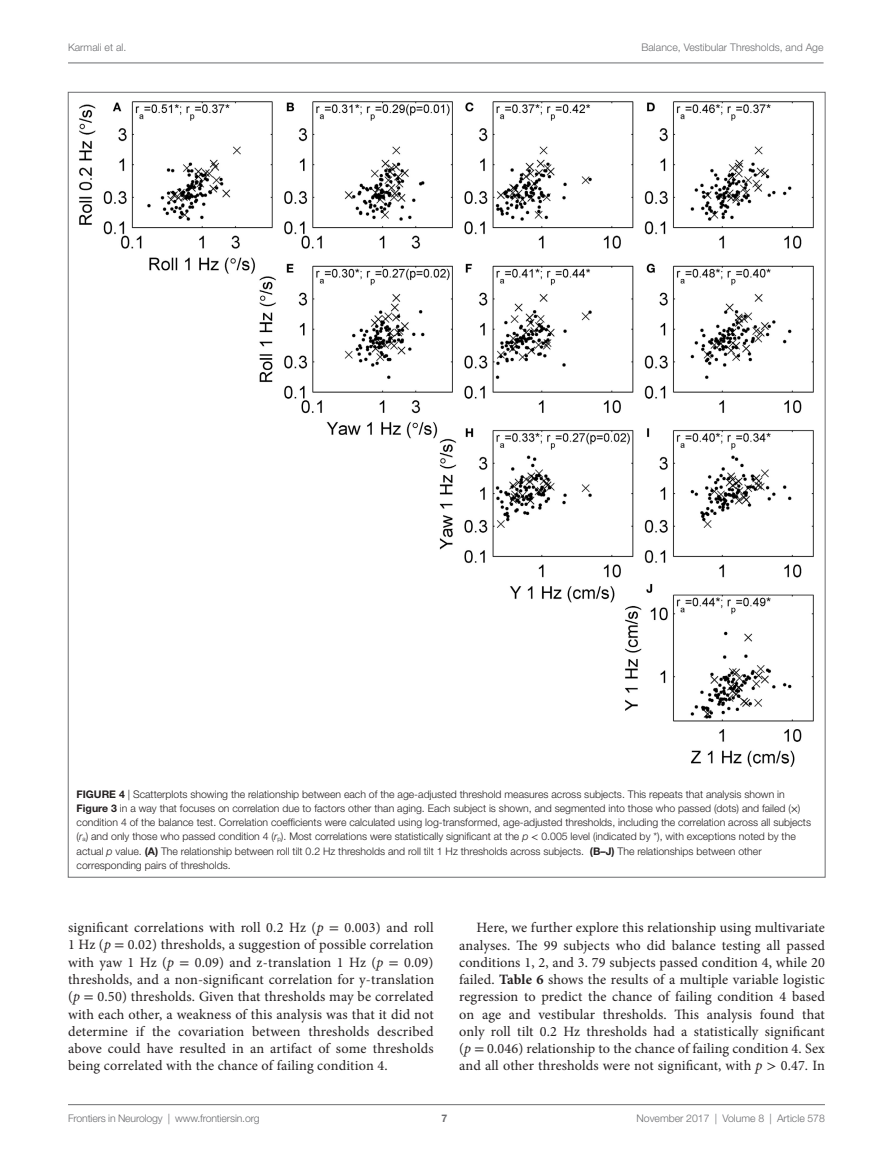
<style>
.page{position:relative;width:893px;height:1170px;background:#fff}
.page>*{position:absolute;margin:0;border:0;box-sizing:border-box;transform-origin:0 0}
.t1{font:14.25px/17.2px "Minion Pro";letter-spacing:.01em;color:#231f20;text-align:justify}
.t2{font:300 10.5px/14.2px "Helvetica Neue LT Std";color:#231f20}
.t3{font:300 10.5px "Helvetica Neue LT Std";color:#6c6d70}
.t4{font:700 10.5px "Helvetica Neue LT Std";color:#6c6d70}
.s1{font-weight:700}
.s2{font-family:"STIX General";font-weight:400}
.s3{font-style:italic}
.s4{font-family:"STIX General"}
</style>
<div class="page">
<img style="left:79px;top:101px;width:735px;height:666px">
<hr style="left:68px;top:1104px;width:757px;height:1px;background:#6c6d70">
<hr style="left:68px;top:63px;width:755px;height:1px;background:#6c6d70">
<p class="t3" style="left:68px;top:41px;width:60px">Karmali et al.</p>
<p class="t3" style="left:641px;top:41px;width:184px">Balance, Vestibular Thresholds, and Age</p>
<p class="t2" style="left:77px;top:786px;width:736px"><span class="s1">Figure 4</span> | Scatterplots showing the relationship between each of the age-adjusted threshold measures across subjects. This repeats that analysis shown in <span class="s1">Figure 3</span> in a way that focuses on correlation due to factors other than aging. Each subject is shown, and segmented into those who passed (dots) and failed (<span class="s2">×</span>) condition 4 of the balance test. Correlation coefficients were calculated using log-transformed, age-adjusted thresholds, including the correlation across all subjects (<span class="s3">r</span><sub>a</sub>) and only those who passed condition 4 (<span class="s3">r</span><sub>p</sub>). Most correlations were statistically significant at the <span class="s3">p</span> <span class="s2">&lt;</span> 0.005 level (indicated by *), with exceptions noted by the actual <span class="s3">p</span> value. <span class="s1">(A)</span> The relationship between roll tilt 0.2 Hz thresholds and roll tilt 1 Hz thresholds across subjects. <span class="s1">(B–J)</span> The relationships between other corresponding pairs of thresholds.</p>
<p class="t1" style="left:68px;top:919px;width:368px">significant correlations with roll 0.2 Hz (<span class="s3">p</span> <span class="s4">=</span> 0.003) and roll 1 Hz (<span class="s3">p</span> <span class="s4">=</span> 0.02) thresholds, a suggestion of possible correlation with yaw 1 Hz (<span class="s3">p</span> <span class="s4">=</span> 0.09) and z-translation 1 Hz (<span class="s3">p</span> <span class="s4">=</span> 0.09) thresholds, and a non-significant correlation for y-translation (<span class="s3">p</span> <span class="s4">=</span> 0.50) thresholds. Given that thresholds may be correlated with each other, a weakness of this analysis was that it did not determine if the covariation between thresholds described above could have resulted in an artifact of some thresholds being correlated with the chance of failing condition 4.</p>
<p class="t1" style="left:459px;top:919px;width:367px;text-indent:17px">Here, we further explore this relationship using multivariate analyses. The 99 subjects who did balance testing all passed conditions 1, 2, and 3. 79 subjects passed condition 4, while 20 failed. <span class="s1">Table 6</span> shows the results of a multiple variable logistic regression to predict the chance of failing condition 4 based on age and vestibular thresholds. This analysis found that only roll tilt 0.2 Hz thresholds had a statistically significant (<span class="s3">p</span> <span class="s4">=</span> 0.046) relationship to the chance of failing condition 4. Sex and all other thresholds were not significant, with <span class="s3">p</span> <span class="s4">&gt;</span> 0.47. In</p>
<p class="t3" style="left:68px;top:1111px;width:193px">Frontiers in Neurology | www.frontiersin.org</p>
<p class="t3" style="left:636px;top:1111px;width:190px">November 2017 | Volume 8 | Article 578</p>
<p class="t4" style="left:441px;top:1111px;width:7px">7</p>
</div>
